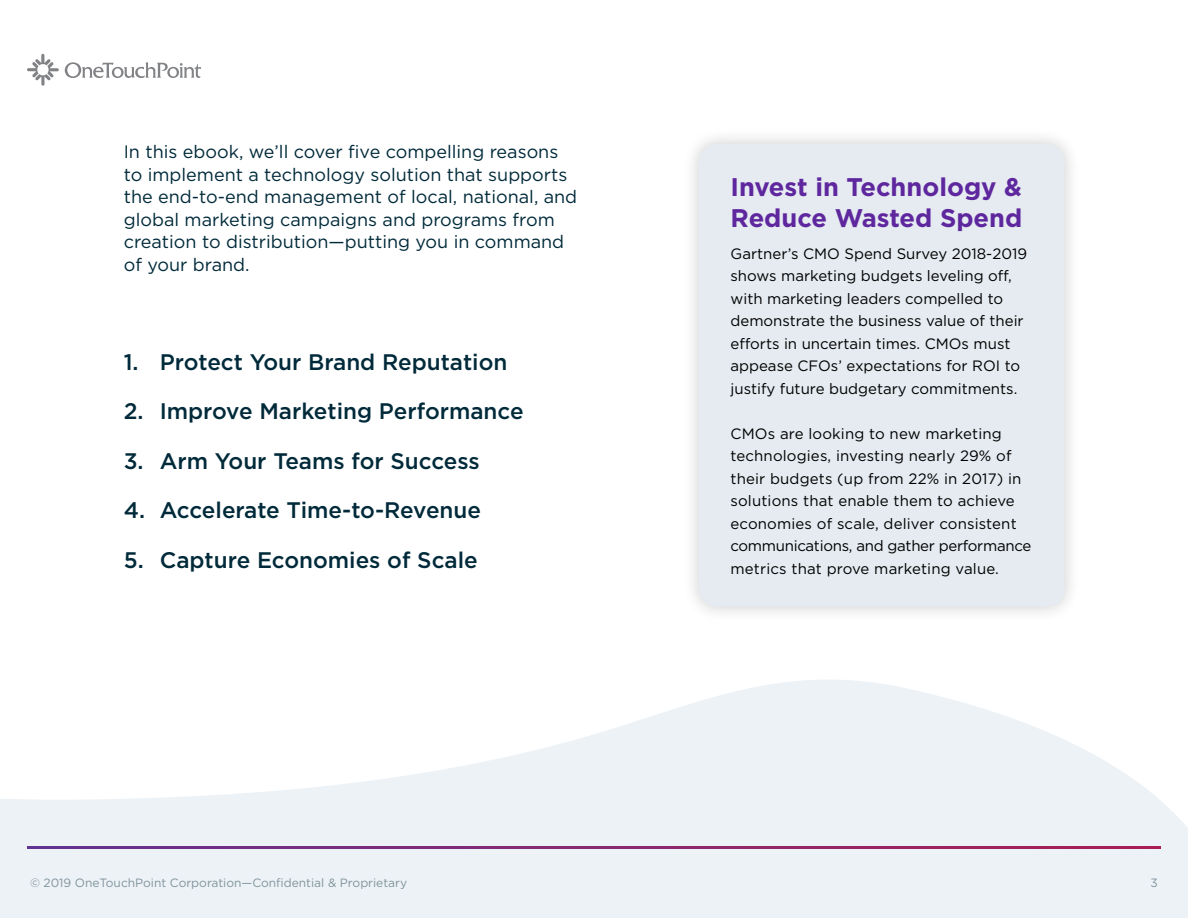
<style>
.page{position:relative;width:1188px;height:918px;background:#fff}
.page>*{position:absolute;margin:0;border:0;box-sizing:border-box;transform-origin:0 0}
.t1{font:700 25.5px/31.5px "Gotham";color:#5f279e}
.t2{font:500 22.5px "Gotham";color:#002a3a}
.t3{font:18px/22.5px "Gotham";color:#002a3a}
.t4{font:15px/22.5px "Gotham";color:#000}
.t5{font:12px "Gotham";color:#80949d}
</style>
<div class="page">
<svg style="left:0;top:680px;width:1188px;height:238px;fill:#edf2f6"></svg>
<svg style="left:27px;top:54px;width:32px;height:32px"></svg>
<svg style="left:65px;top:62px;width:136px;height:16px"></svg>
<div style="left:682px;top:127px;width:399px;height:496px;background:#000;opacity:.2"></div>
<div style="left:699px;top:144px;width:366px;height:462px;background:#e5ebf1;border-radius:18px"></div>
<svg style="left:27px;top:846px;width:1134px;height:3px"></svg>
<p class="t3" style="left:124px;top:140px;width:455px">In this ebook, we’ll cover five compelling reasons to implement a technology solution that supports the end-to-end management of local, national, and global marketing campaigns and programs from creation to distribution—putting you in command of your brand.</p>
<h2 class="t2" style="left:124px;top:347px;width:385px">1. Protect Your Brand Reputation</h2>
<h2 class="t2" style="left:124px;top:397px;width:401px">2. Improve Marketing Performance</h2>
<h2 class="t2" style="left:124px;top:446px;width:358px">3. Arm Your Teams for Success</h2>
<h2 class="t2" style="left:124px;top:496px;width:359px">4. Accelerate Time-to-Revenue</h2>
<h2 class="t2" style="left:124px;top:545px;width:356px">5. Capture Economies of Scale</h2>
<h1 class="t1" style="left:730px;top:171px;width:293px">Invest in Technology &amp;<br>Reduce Wasted Spend</h1>
<p class="t4" style="left:730px;top:242px;width:298px">Gartner’s CMO Spend Survey 2018-2019 shows marketing budgets leveling off, with marketing leaders compelled to demonstrate the business value of their efforts in uncertain times. CMOs must appease CFOs’ expectations for ROI to justify future budgetary commitments.</p>
<p class="t4" style="left:730px;top:422px;width:302px">CMOs are looking to new marketing technologies, investing nearly 29% of their budgets (up from 22% in 2017) in solutions that enable them to achieve economies of scale, deliver consistent communications, and gather performance metrics that prove marketing value.</p>
<p class="t5" style="left:30px;top:875px;width:379px">© 2019 OneTouchPoint Corporation—Confidential &amp; Proprietary</p>
<p class="t5" style="left:1151px;top:875px;width:9px">3</p>
</div>
